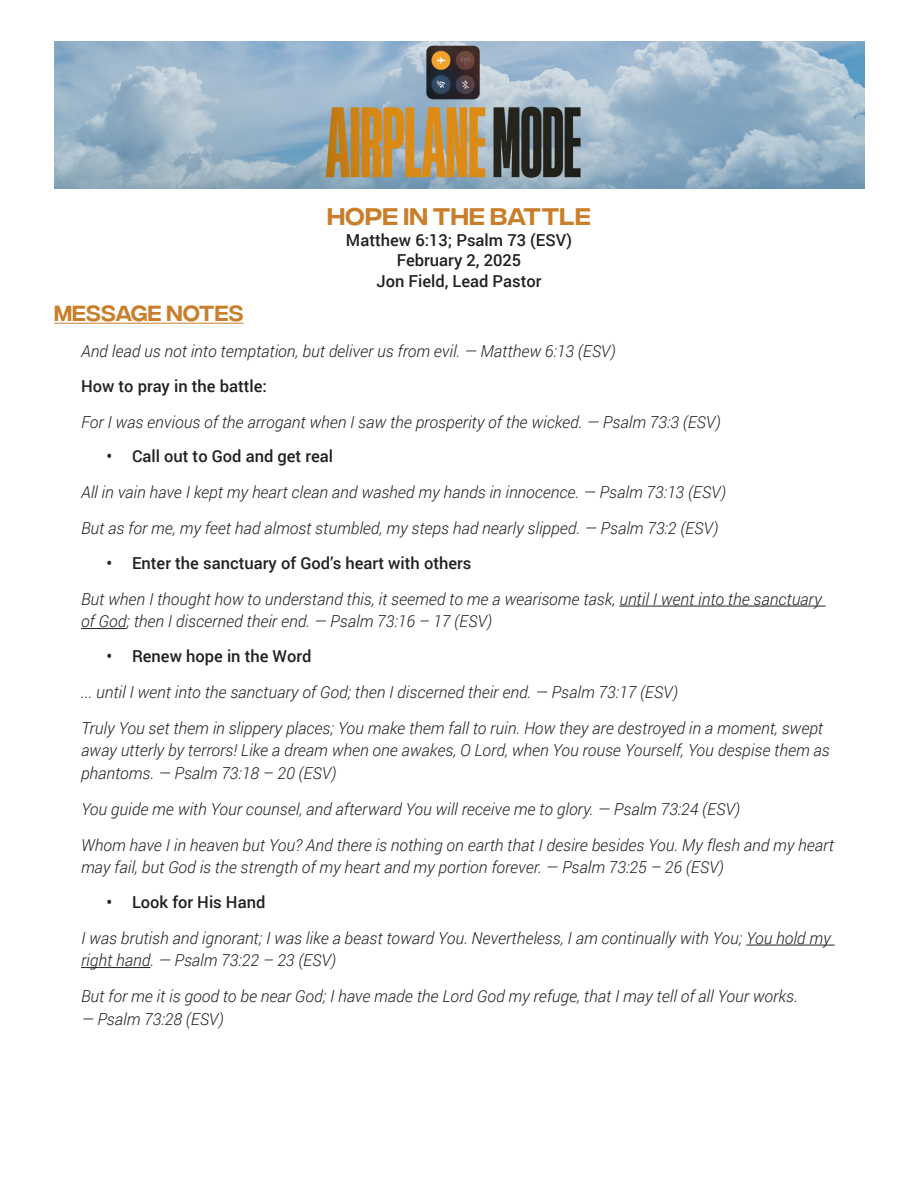
<style>
.page{position:relative;width:918px;height:1188px;background:#fff}
.page>*{position:absolute;margin:0;border:0;box-sizing:border-box;transform-origin:0 0}
.Message_-_Title_top{font:24px "Integral CF";letter-spacing:.01em;color:#c87e2a}
.Message_-_section_names{font:21.9px "Integral CF";letter-spacing:.005em;color:#c87e2a;scale:.96 1}
.Message_-_verse{font:italic 300 16.5px/22.5px "Roboto";color:#231f20}
.Message_-_Title_top-2{font:500 16.5px "Roboto";color:#231f20}
.Message_-_verse_pastor_date{font:500 16.5px "Roboto";color:#231f20}
.message_-_text_reg_next_line{font:500 16.5px "Roboto";color:#231f20}
</style>
<div class="page">
<img style="left:54px;top:41px;width:811px;height:148px">
<hr style="left:54px;top:323px;width:190px;height:1px;background:#c87e2a">
<hr style="left:619px;top:606px;width:207px;height:1px;background:#231f20">
<hr style="left:81px;top:628px;width:45px;height:1px;background:#231f20">
<hr style="left:746px;top:945px;width:89px;height:1px;background:#231f20">
<hr style="left:81px;top:967px;width:69px;height:1px;background:#231f20">
<p class="Message_-_Title_top" style="left:327px;top:204px;width:265px">HOPE IN THE BATTLE</p>
<p class="Message_-_Title_top-2" style="left:346px;top:228px;width:228px">Matthew 6:13; Psalm 73 (ESV)</p>
<p class="Message_-_verse_pastor_date" style="left:397px;top:248px;width:126px">February 2, 2025</p>
<p class="Message_-_verse_pastor_date" style="left:376px;top:269px;width:167px">Jon Field, Lead Pastor</p>
<p class="Message_-_section_names" style="left:54px;top:302px;width:199px">MESSAGE NOTES</p>
<p class="Message_-_verse" style="left:81px;top:340px;width:536px">And lead us not into temptation, but deliver us from evil. — Matthew 6:13 (ESV)</p>
<p class="message_-_text_reg_next_line" style="left:81px;top:374px;width:187px">How to pray in the battle:</p>
<p class="Message_-_verse" style="left:81px;top:410px;width:641px">For I was envious of the arrogant when I saw the prosperity of the wicked. — Psalm 73:3 (ESV)</p>
<p class="Message_-_Title_top-2" style="left:106px;top:445px;width:228px">• Call out to God and get real</p>
<p class="Message_-_verse" style="left:81px;top:481px;width:647px">All in vain have I kept my heart clean and washed my hands in innocence. — Psalm 73:13 (ESV)</p>
<p class="Message_-_verse" style="left:81px;top:517px;width:639px">But as for me, my feet had almost stumbled, my steps had nearly slipped. — Psalm 73:2 (ESV)</p>
<p class="Message_-_Title_top-2" style="left:106px;top:551px;width:366px">• Enter the sanctuary of God’s heart with others</p>
<p class="Message_-_verse" style="left:81px;top:587px;width:742px">But when I thought how to understand this, it seemed to me a wearisome task, until I went into the sanctuary of God; then I discerned their end. — Psalm 73:16 – 17 (ESV)</p>
<p class="Message_-_Title_top-2" style="left:106px;top:644px;width:206px">• Renew hope in the Word</p>
<p class="Message_-_verse" style="left:81px;top:680px;width:599px">... until I went into the sanctuary of God; then I discerned their end. — Psalm 73:17 (ESV)</p>
<p class="Message_-_verse" style="left:81px;top:716px;width:750px">Truly You set them in slippery places; You make them fall to ruin. How they are destroyed in a moment, swept away utterly by terrors! Like a dream when one awakes, O Lord, when You rouse Yourself, You despise them as phantoms. — Psalm 73:18 – 20 (ESV)</p>
<p class="Message_-_verse" style="left:81px;top:797px;width:661px">You guide me with Your counsel, and afterward You will receive me to glory. — Psalm 73:24 (ESV)</p>
<p class="Message_-_verse" style="left:81px;top:833px;width:755px">Whom have I in heaven but You? And there is nothing on earth that I desire besides You. My flesh and my heart may fail, but God is the strength of my heart and my portion forever. — Psalm 73:25 – 26 (ESV)</p>
<p class="Message_-_Title_top-2" style="left:106px;top:890px;width:160px">• Look for His Hand</p>
<p class="Message_-_verse" style="left:81px;top:926px;width:751px">I was brutish and ignorant; I was like a beast toward You. Nevertheless, I am continually with You; You hold my right hand. — Psalm 73:22 – 23 (ESV)</p>
<p class="Message_-_verse" style="left:81px;top:985px;width:718px">But for me it is good to be near God; I have made the Lord God my refuge, that I may tell of all Your works.</p>
<p class="Message_-_verse" style="left:81px;top:1007px;width:144px">— Psalm 73:28 (ESV)</p>
</div>
